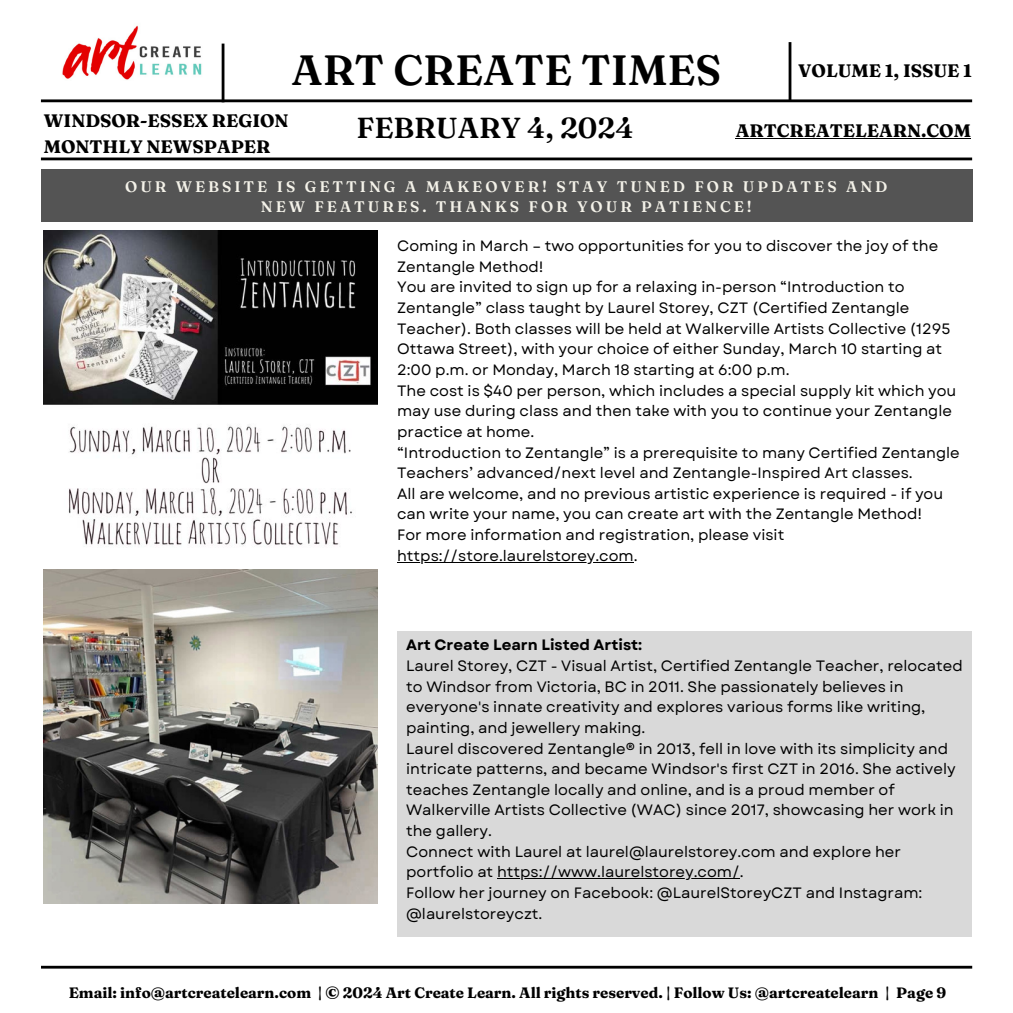
<style>
.page{position:relative;width:1013px;height:1013px;background:#fff}
.page>*{position:absolute;margin:0;border:0;box-sizing:border-box;transform-origin:0 0}
.t1{font:600 42.25px "Fraunces 9 pt";color:#000}
.t2{font:600 29px "Fraunces 9 pt";color:#000}
.t3{font:700 18px/25.1px "Fraunces 9 pt";color:#000}
.t4{font:600 15.25px/20.6px "Fraunces 9 pt";letter-spacing:.195em;color:#f4f2e9;text-align:center}
.t5{font:15px/20.6px "Garet";color:#000}
.t6{font:700 15px "Fraunces 9 pt";color:#000}
.t7{font:700 15px "Garet";color:#000}
</style>
<div class="page">
<img style="left:62px;top:25px;width:140px;height:55px">
<hr style="left:41px;top:99px;width:931px;height:3px;background:#000">
<hr style="left:41px;top:157px;width:931px;height:3px;background:#000">
<hr style="left:222px;top:44px;width:2px;height:58px;background:#000">
<hr style="left:788px;top:42px;width:3px;height:59px;background:#000">
<div style="left:41px;top:169px;width:931px;height:53px;background:#545454"></div>
<hr style="left:41px;top:965px;width:931px;height:3px;background:#000">
<div style="left:397px;top:631px;width:574px;height:305px;background:#d9d9d9"></div>
<img style="left:44px;top:230px;width:334px;height:317px">
<img style="left:44px;top:569px;width:334px;height:334px">
<hr style="left:397px;top:561px;width:237px;height:1px;background:#000">
<hr style="left:735px;top:138px;width:236px;height:1px;background:#000">
<hr style="left:497px;top:878px;width:242px;height:1px;background:#000">
<h1 class="t1" style="left:291px;top:43px;width:431px">ART CREATE TIMES</h1>
<p class="t3" style="left:798px;top:57px;width:175px">VOLUME 1, ISSUE 1</p>
<p class="t3" style="left:44px;top:108px;width:246px">WINDSOR-ESSEX REGION<br>MONTHLY NEWSPAPER</p>
<p class="t3" style="left:735px;top:118px;width:237px">ARTCREATELEARN.COM</p>
<h2 class="t2" style="left:356px;top:109px;width:278px">FEBRUARY 4, 2024</h2>
<p class="t4" style="left:125px;top:176px;width:763px">OUR WEBSITE IS GETTING A MAKEOVER! STAY TUNED FOR UPDATES AND<br>NEW FEATURES. THANKS FOR YOUR PATIENCE!</p>
<p class="t5" style="left:397px;top:236px;width:564px">Coming in March – two opportunities for you to discover the joy of the Zentangle Method!<br>You are invited to sign up for a relaxing in-person “Introduction to Zentangle” class taught by Laurel Storey, CZT (Certified Zentangle Teacher). Both classes will be held at Walkerville Artists Collective (1295<br>Ottawa Street), with your choice of either Sunday, March 10 starting at 2:00 p.m. or Monday, March 18 starting at 6:00 p.m.<br>The cost is $40 per person, which includes a special supply kit which you may use during class and then take with you to continue your Zentangle practice at home.<br>“Introduction to Zentangle” is a prerequisite to many Certified Zentangle Teachers’ advanced/next level and Zentangle-Inspired Art classes.<br>All are welcome, and no previous artistic experience is required - if you can write your name, you can create art with the Zentangle Method!<br>For more information and registration, please visit https://store.laurelstorey.com.</p>
<p class="t7" style="left:406px;top:634px;width:238px">Art Create Learn Listed Artist:</p>
<p class="t5" style="left:406px;top:655px;width:558px">Laurel Storey, CZT - Visual Artist, Certified Zentangle Teacher, relocated to Windsor from Victoria, BC in 2011. She passionately believes in everyone's innate creativity and explores various forms like writing, painting, and jewellery making.<br>Laurel discovered Zentangle® in 2013, fell in love with its simplicity and intricate patterns, and became Windsor's first CZT in 2016. She actively teaches Zentangle locally and online, and is a proud member of Walkerville Artists Collective (WAC) since 2017, showcasing her work in the gallery.<br>Connect with Laurel at laurel@laurelstorey.com and explore her portfolio at https://www.laurelstorey.com/.<br>Follow her journey on Facebook: @LaurelStoreyCZT and Instagram: @laurelstoreyczt.</p>
<p class="t6" style="left:69px;top:982px;width:878px">Email: info@artcreatelearn.com | © 2024 Art Create Learn. All rights reserved. | Follow Us: @artcreatelearn | Page 9</p>
</div>
